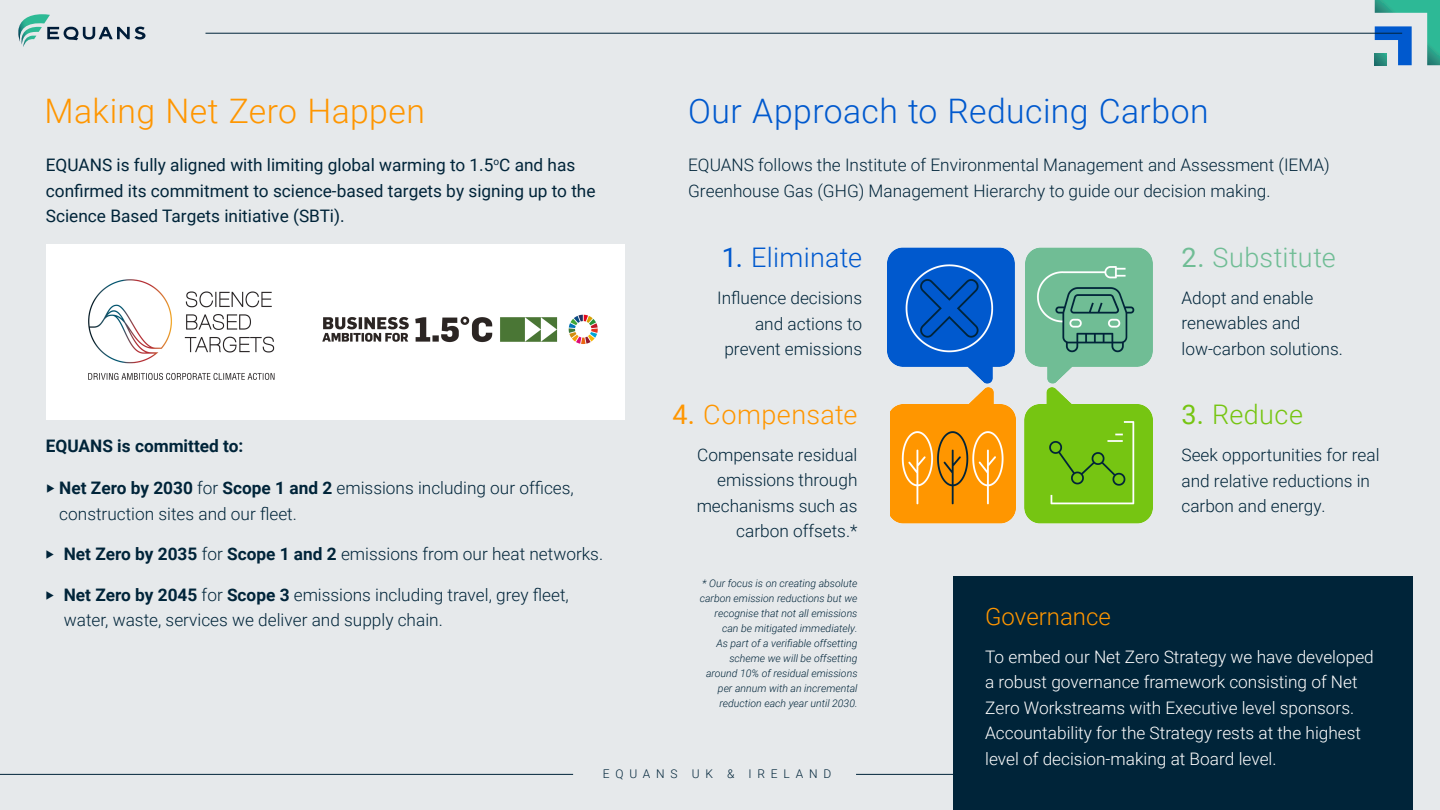
<style>
.page{position:relative;width:1440px;height:810px;background:#e6e9eb}
.page>*{position:absolute;margin:0;border:0;box-sizing:border-box;transform-origin:0 0}
.t1{font:300 33.75px "Roboto";letter-spacing:.01em;color:#0059ce}
.Body_Text{font:300 33.75px "Roboto";letter-spacing:.01em;color:#ff9600}
.t2{font:300 27px "Roboto";letter-spacing:.015em;color:#70bd95}
.t3{font:300 27px "Roboto";letter-spacing:.015em;color:#ff9600}
.t4{font:300 27px "Roboto";letter-spacing:.01em;color:#0059ce}
.t5{font:300 27px "Roboto";letter-spacing:.02em;color:#76c512}
.t6{font:300 24px "Roboto";color:#ff9600}
.t7{font:300 17.25px/25.5px "Roboto";color:#002439}
.t8{font:300 17.25px/25.5px "Roboto";color:#fff}
.t9{font:17.25px/25.5px "Roboto";color:#002439}
.t10{font:700 17.25px "Roboto";color:#002439}
.Page_Detail{font:300 12px "Roboto";letter-spacing:.485em;color:#002439}
.t11{font:italic 300 10.5px/15px "Roboto";color:#002439;text-align:right}
.s1{font-weight:400}
.s2{font-weight:700}
</style>
<div class="page">
<svg style="left:18px;top:14px;width:128px;height:33px"></svg>
<svg style="left:1375px;top:0;width:65px;height:65px"></svg>
<hr style="left:856px;top:774px;width:98px;height:1px;background:#002439">
<hr style="left:0;top:774px;width:573px;height:1px;background:#002439">
<hr style="left:206px;top:33px;width:1196px;height:1px;background:#002439">
<div style="left:954px;top:576px;width:459px;height:234px;background:#002439"></div>
<img style="left:888px;top:247px;width:265px;height:136px">
<img style="left:891px;top:387px;width:261px;height:137px">
<div style="left:46px;top:244px;width:579px;height:176px;background:#fff"></div>
<img style="left:322px;top:314px;width:276px;height:31px">
<img style="left:88px;top:279px;width:187px;height:101px">
<p class="Body_Text" style="left:45px;top:87px;width:382px">Making Net Zero Happen</p>
<p class="t1" style="left:688px;top:87px;width:522px">Our Approach to Reducing Carbon</p>
<p class="t7" style="left:688px;top:152px;width:643px">EQUANS follows the Institute of Environmental Management and Assessment (IEMA)<br>Greenhouse Gas (GHG) Management Hierarchy to guide our decision making.</p>
<p class="t9" style="left:46px;top:152px;width:551px">EQUANS is fully aligned with limiting global warming to 1.5<sup>o</sup>C and has confirmed its commitment to science-based targets by signing up to the<br>Science Based Targets initiative (SBTi).</p>
<p class="t10" style="left:46px;top:433px;width:199px">EQUANS is committed to:</p>
<p class="t7" style="left:59px;top:475px;width:516px;text-indent:-14px"><span class="s1">‣</span> <span class="s2">Net Zero by 2030</span> for <span class="s2">Scope 1 and 2</span> emissions including our offices, construction sites and our fleet.</p>
<p class="t7" style="left:45px;top:541px;width:560px"><span class="s1">‣</span> <span class="s2">Net Zero by 2035</span> for <span class="s2">Scope 1 and 2</span> emissions from our heat networks.</p>
<p class="t7" style="left:64px;top:581px;width:507px;text-indent:-19px"><span class="s1">‣</span> <span class="s2">Net Zero by 2045</span> for <span class="s2">Scope 3</span> emissions including travel, grey fleet, water, waste, services we deliver and supply chain.</p>
<p class="t4" style="left:722px;top:238px;width:142px"><span class="s1">1.</span> Eliminate</p>
<p class="t7" style="left:717px;top:285px;width:147px;text-align:right">Influence decisions and actions to prevent emissions</p>
<p class="t3" style="left:672px;top:395px;width:187px"><span class="s1">4.</span> Compensate</p>
<p class="t7" style="left:697px;top:441px;width:162px;text-align:right">Compensate residual emissions through mechanisms such as carbon offsets.*</p>
<p class="t11" style="left:700px;top:575px;width:159px">* Our focus is on creating absolute carbon emission reductions but we recognise that not all emissions can be mitigated immediately.<br>As part of a verifiable offsetting scheme we will be offsetting around 10% of residual emissions per annum with an incremental reduction each year until 2030.</p>
<p class="Page_Detail" style="left:603px;top:766px;width:230px">EQUANS UK &amp; IRELAND</p>
<p class="t2" style="left:1181px;top:238px;width:156px"><span class="s1">2.</span> Substitute</p>
<p class="t7" style="left:1181px;top:284px;width:163px">Adopt and enable renewables and low-carbon solutions.</p>
<p class="t5" style="left:1181px;top:395px;width:123px"><span class="s1">3.</span> Reduce</p>
<p class="t7" style="left:1181px;top:442px;width:200px">Seek opportunities for real and relative reductions in carbon and energy.</p>
<p class="t6" style="left:985px;top:600px;width:127px">Governance</p>
<p class="t8" style="left:985px;top:643px;width:390px">To embed our Net Zero Strategy we have developed a robust governance framework consisting of Net Zero Workstreams with Executive level sponsors.<br>Accountability for the Strategy rests at the highest level of decision-making at Board level.</p>
</div>
